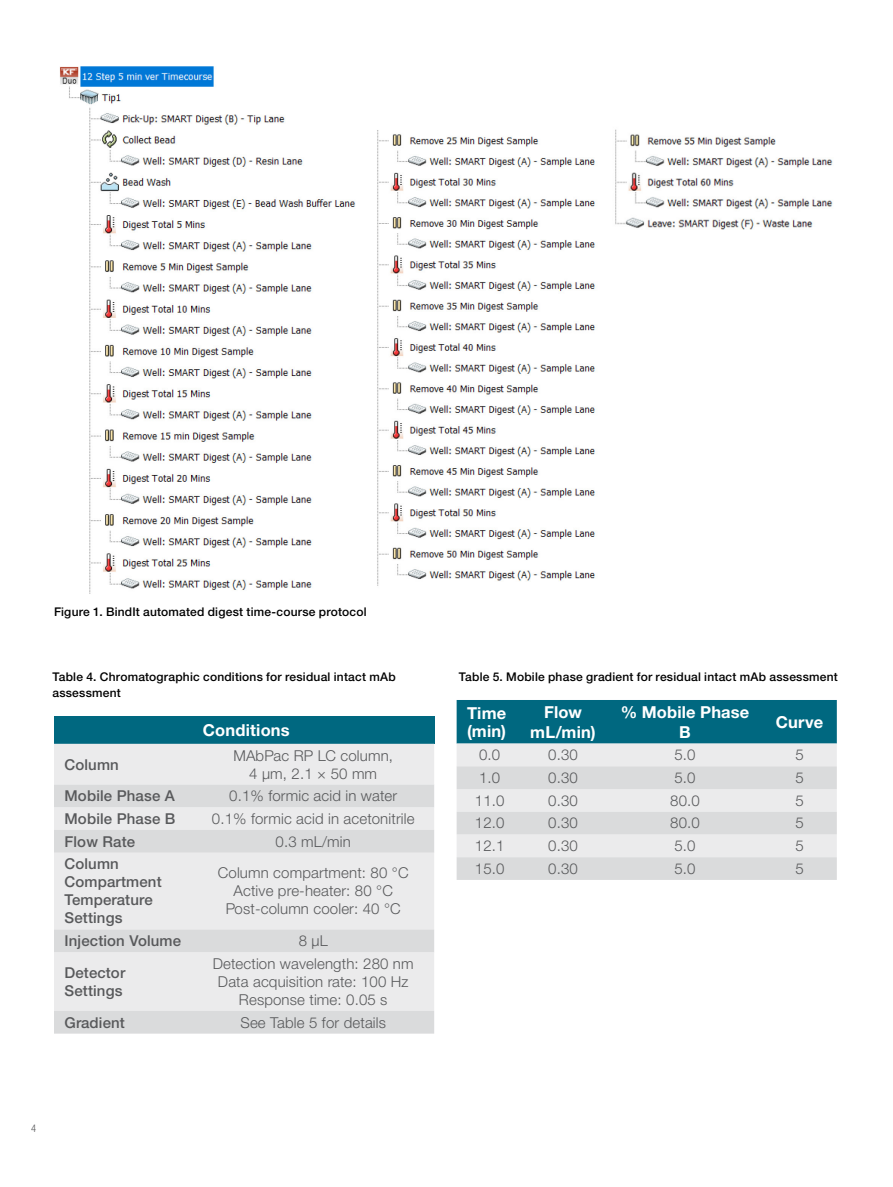
<style>
.page{position:relative;width:893px;height:1187px;background:#fff}
.page>*{position:absolute;margin:0;border:0;box-sizing:border-box;transform-origin:0 0}
.t1{font:700 16.5px/19.8px "Helvetica Neue LTW1 G";letter-spacing:.01em;color:#fff;text-align:center}
.t2{font:300 15px/18px "Helvetica Neue LTW1 G";letter-spacing:.01em;color:#58595b;text-align:center}
.t3{font:500 15px/18px "Helvetica Neue LTW1 G";letter-spacing:.01em;color:#58595b}
.t4{font:500 12px/15.8px "Helvetica Neue LTW1 G";letter-spacing:.02em;color:#000}
.t5{font:300 condensed 10.5px "Helvetica Neue LTW1 G";color:#58595b}
</style>
<div class="page">
<img style="left:60px;top:66px;width:773px;height:528px">
<div style="left:457px;top:700px;width:380px;height:43px;background:#006880"></div>
<div style="left:457px;top:743px;width:380px;height:23px;background:#ebebec"></div>
<svg style="left:457px;top:766px;width:380px;height:113px;background:#e0e1e2"></svg>
<div style="left:54px;top:716px;width:380px;height:27px;background:#006880"></div>
<div style="left:54px;top:743px;width:380px;height:41px;background:#ebebec"></div>
<svg style="left:54px;top:784px;width:380px;height:249px;background:#e4e5e6"></svg>
<p class="t4" style="left:54px;top:604px;width:314px">Figure 1. BindIt automated digest time-course protocol</p>
<p class="t4" style="left:52px;top:669px;width:345px">Table 4. Chromatographic conditions for residual intact mAb assessment</p>
<p class="t1" style="left:203px;top:719px;width:88px">Conditions</p>
<p class="t3" style="left:64px;top:755px;width:56px">Column</p>
<p class="t2" style="left:233px;top:746px;width:161px">MAbPac RP LC column,<br>4 µm, 2.1 × 50 mm</p>
<p class="t3" style="left:64px;top:786px;width:112px">Mobile Phase A</p>
<p class="t2" style="left:229px;top:786px;width:169px">0.1% formic acid in water</p>
<p class="t3" style="left:64px;top:809px;width:112px">Mobile Phase B</p>
<p class="t2" style="left:212px;top:809px;width:204px">0.1% formic acid in acetonitrile</p>
<p class="t3" style="left:64px;top:832px;width:72px">Flow Rate</p>
<p class="t2" style="left:276px;top:832px;width:77px">0.3 mL/min</p>
<p class="t3" style="left:64px;top:855px;width:99px">Column<br>Compartment<br>Temperature<br>Settings</p>
<p class="t2" style="left:218px;top:864px;width:192px">Column compartment: 80 °C<br>Active pre-heater: 80 °C<br>Post-column cooler: 40 °C</p>
<p class="t3" style="left:65px;top:931px;width:118px">Injection Volume</p>
<p class="t2" style="left:299px;top:931px;width:31px">8 µL</p>
<p class="t3" style="left:65px;top:963px;width:62px">Detector<br>Settings</p>
<p class="t2" style="left:213px;top:954px;width:202px">Detection wavelength: 280 nm<br>Data acquisition rate: 100 Hz<br>Response time: 0.05 s</p>
<p class="t3" style="left:65px;top:1013px;width:62px">Gradient</p>
<p class="t2" style="left:240px;top:1013px;width:147px">See Table 5 for details</p>
<p class="t5" style="left:31px;top:1122px;width:7px">4</p>
<p class="t4" style="left:459px;top:669px;width:381px">Table 5. Mobile phase gradient for residual intact mAb assessment</p>
<p class="t1" style="left:467px;top:703px;width:41px;line-height:18px;text-align:left">Time (min)</p>
<p class="t1" style="left:530px;top:701px;width:67px">Flow mL/min)</p>
<p class="t1" style="left:621px;top:701px;width:130px">% Mobile Phase<br>B</p>
<p class="t1" style="left:776px;top:711px;width:49px">Curve</p>
<p class="t2" style="left:479px;top:745px;width:23px">0.0</p>
<p class="t2" style="left:548px;top:745px;width:31px">0.30</p>
<p class="t2" style="left:674px;top:745px;width:23px">5.0</p>
<p class="t2" style="left:795px;top:745px;width:10px">5</p>
<p class="t2" style="left:479px;top:768px;width:23px">1.0</p>
<p class="t2" style="left:548px;top:768px;width:31px">0.30</p>
<p class="t2" style="left:674px;top:768px;width:23px">5.0</p>
<p class="t2" style="left:795px;top:768px;width:10px">5</p>
<p class="t2" style="left:475px;top:791px;width:31px">11.0</p>
<p class="t2" style="left:548px;top:791px;width:31px">0.30</p>
<p class="t2" style="left:670px;top:791px;width:31px">80.0</p>
<p class="t2" style="left:795px;top:791px;width:10px">5</p>
<p class="t2" style="left:475px;top:814px;width:31px">12.0</p>
<p class="t2" style="left:548px;top:814px;width:31px">0.30</p>
<p class="t2" style="left:670px;top:814px;width:31px">80.0</p>
<p class="t2" style="left:795px;top:814px;width:10px">5</p>
<p class="t2" style="left:475px;top:836px;width:31px">12.1</p>
<p class="t2" style="left:548px;top:836px;width:31px">0.30</p>
<p class="t2" style="left:674px;top:836px;width:23px">5.0</p>
<p class="t2" style="left:795px;top:836px;width:10px">5</p>
<p class="t2" style="left:475px;top:859px;width:31px">15.0</p>
<p class="t2" style="left:548px;top:859px;width:31px">0.30</p>
<p class="t2" style="left:674px;top:859px;width:23px">5.0</p>
<p class="t2" style="left:795px;top:859px;width:10px">5</p>
</div>
